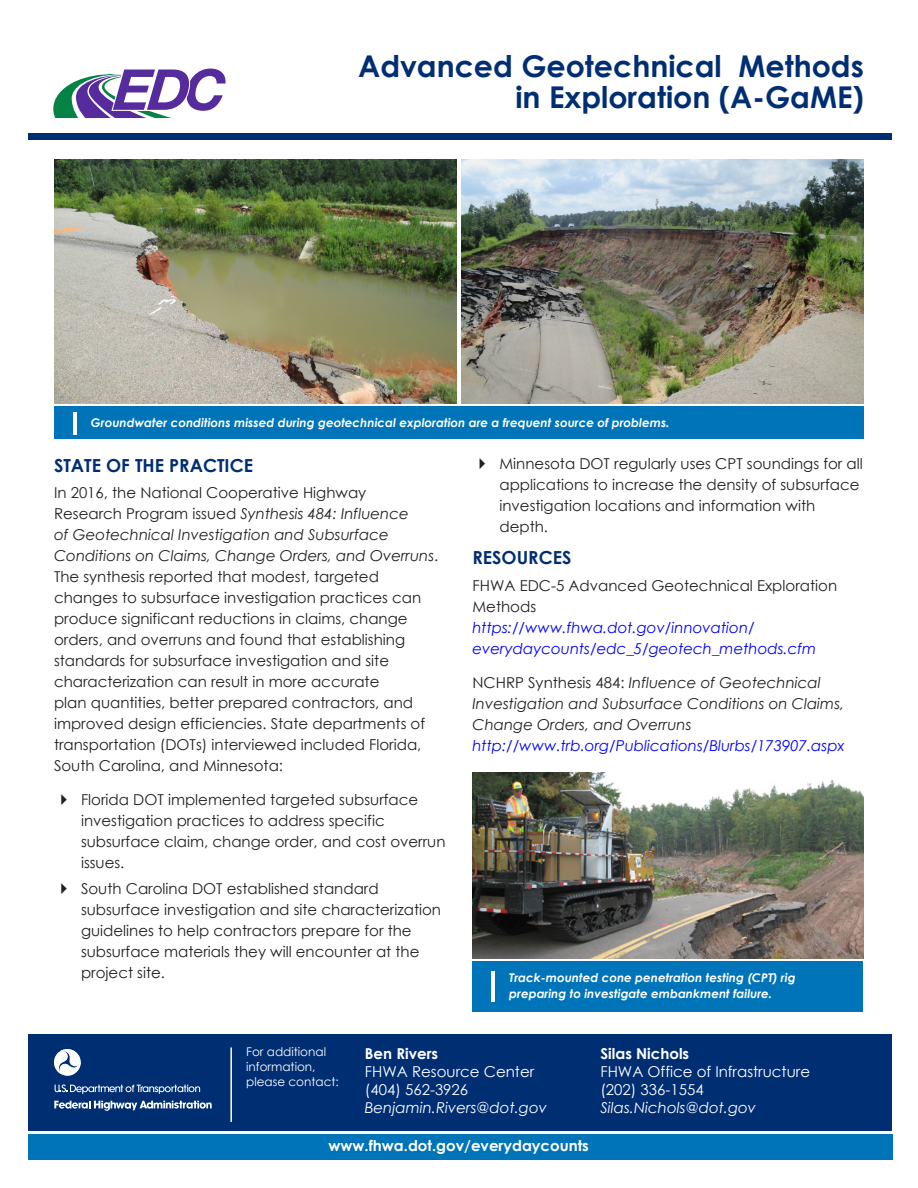
<style>
.page{position:relative;width:918px;height:1188px;background:#fff}
.page>*{position:absolute;margin:0;border:0;box-sizing:border-box;transform-origin:0 0}
.t1{font:700 30px/31.5px "Century Gothic";color:#002e73;text-align:right}
.t2{font:700 18px "Century Gothic";color:#002e73}
.t3{font:15px/21px "Century Gothic";color:#231f20}
.t4{font:italic 15px/21px "Century Gothic";color:#231f20}
.t5{font:15px/18px "Century Gothic";color:#fff}
.t6{font:italic 15px/21px "Century Gothic";color:#00f}
.t7{font:700 15px "Century Gothic";color:#fff}
.t8{font:italic 700 12px/16.5px "Century Gothic";color:#fff}
.t9{font:12px/15px "Century Gothic";color:#fff}
.s1{font-style:italic}
.s2{font-style:normal;color:#231f20}
.s3{font-style:normal}
.s4{color:#00f}
.s5{font-weight:700}
</style>
<div class="page">
<div style="left:28px;top:133px;width:864px;height:7px;background:#002e73"></div>
<svg style="left:53px;top:68px;width:173px;height:50px"></svg>
<div style="left:28px;top:1134px;width:864px;height:26px;background:#0074b8"></div>
<div style="left:28px;top:1035px;width:864px;height:96px;background:#002e73"></div>
<svg style="left:55px;top:1085px;width:145px;height:9px"></svg>
<svg style="left:54px;top:1101px;width:158px;height:10px"></svg>
<svg style="left:54px;top:1049px;width:27px;height:27px"></svg>
<hr style="left:230px;top:1047px;width:2px;height:75px;background:#fff">
<img style="left:472px;top:772px;width:392px;height:186px">
<div style="left:54px;top:407px;width:810px;height:32px;background:#0074b8"></div>
<div style="left:472px;top:961px;width:391px;height:51px;background:#0074b8"></div>
<hr style="left:73px;top:412px;width:4px;height:22px;background:#fff">
<hr style="left:491px;top:971px;width:4px;height:30px;background:#fff">
<img style="left:54px;top:159px;width:403px;height:244px">
<img style="left:461px;top:159px;width:403px;height:244px">
<h1 class="t1" style="left:358px;top:49px;width:507px">Advanced Geotechnical Methods in Exploration (A-GaME)</h1>
<p class="t8" style="left:91px;top:414px;width:580px">Groundwater conditions missed during geotechnical exploration are a frequent source of problems.</p>
<h2 class="t2" style="left:54px;top:451px;width:201px">STATE OF THE PRACTICE</h2>
<p class="t3" style="left:54px;top:482px;width:386px">In 2016, the National Cooperative Highway<br>Research Program issued <span class="s1">Synthesis 484: Influence<br>of Geotechnical Investigation and Subsurface Conditions on Claims, Change Orders, and Overruns</span>.<br>The synthesis reported that modest, targeted changes to subsurface investigation practices can produce significant reductions in claims, change orders, and overruns and found that establishing standards for subsurface investigation and site characterization can result in more accurate<br>plan quantities, better prepared contractors, and improved design efficiencies. State departments of transportation (DOTs) interviewed included Florida, South Carolina, and Minnesota:</p>
<p class="t3" style="left:81px;top:789px;width:366px">Florida DOT implemented targeted subsurface investigation practices to address specific subsurface claim, change order, and cost overrun issues.</p>
<p class="t3" style="left:81px;top:878px;width:362px">South Carolina DOT established standard subsurface investigation and site characterization guidelines to help contractors prepare for the subsurface materials they will encounter at the project site.</p>
<p class="t3" style="left:500px;top:453px;width:365px">Minnesota DOT regularly uses CPT soundings for all applications to increase the density of subsurface investigation locations and information with depth.</p>
<h2 class="t2" style="left:472px;top:544px;width:100px">RESOURCES</h2>
<p class="t6" style="left:472px;top:575px;width:366px"><span class="s2">FHWA EDC-5 Advanced Geotechnical Exploration Methods<br></span>https://www.fhwa.dot.gov/innovation/ everydaycounts/edc_5/geotech_methods.cfm</p>
<p class="t4" style="left:472px;top:672px;width:374px"><span class="s3">NCHRP Synthesis 484:</span> Influence of Geotechnical Investigation and Subsurface Conditions on Claims, Change Orders, and Overruns <span class="s4">http://www.trb.org/Publications/Blurbs/173907.aspx</span></p>
<p class="t8" style="left:509px;top:969px;width:288px">Track-mounted cone penetration testing (CPT) rig preparing to investigate embankment failure.</p>
<p class="t9" style="left:246px;top:1044px;width:94px">For additional information, please contact:</p>
<p class="t5" style="left:365px;top:1044px;width:184px"><span class="s5">Ben Rivers<br></span>FHWA Resource Center (404) 562-3926<br><span class="s1">Benjamin.Rivers@dot.gov</span></p>
<p class="t5" style="left:600px;top:1044px;width:211px"><span class="s5">Silas Nichols<br></span>FHWA Office of Infrastructure (202) 336-1554<br><span class="s1">Silas.Nichols@dot.gov</span></p>
<p class="t7" style="left:329px;top:1134px;width:262px">www.fhwa.dot.gov/everydaycounts</p>
</div>
